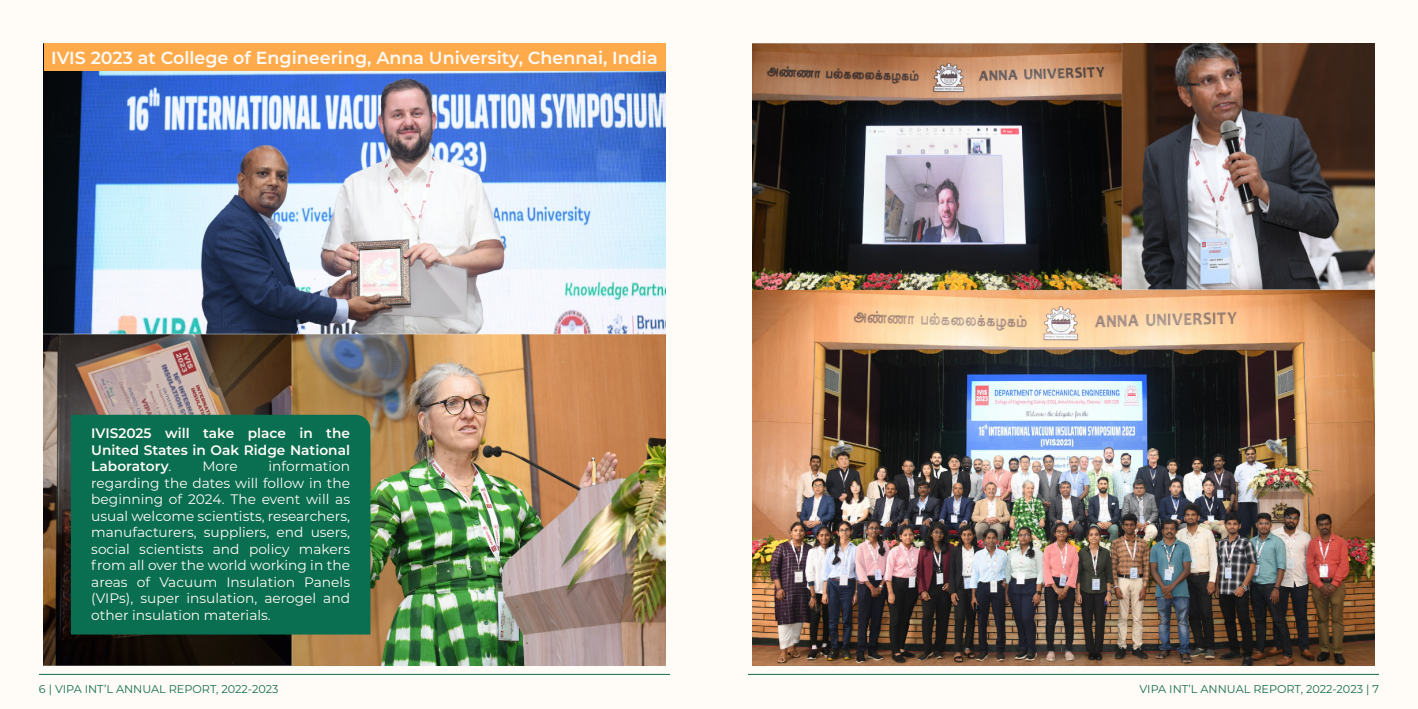
<style>
.page{position:relative;width:1418px;height:709px;background:#fff}
.page>*{position:absolute;margin:0;border:0;box-sizing:border-box;transform-origin:0 0}
.t1{font:600 17.5px "Montserrat";color:#fffbf7}
.t2{font:13.75px/16.5px "Montserrat";color:#fffbf7;text-align:justify}
.t3{font:600 13.75px/16.5px "Montserrat";color:#fffbf7;text-align:justify}
.t4{font:11.25px "Montserrat";color:#146e50}
.s1{font-weight:400}
</style>
<div class="page">
<div style="left:0;top:0;width:709px;height:709px;background:#fffbf7"></div>
<hr style="left:39px;top:674px;width:631px;height:1px;background:#146e50">
<div style="left:709px;top:0;width:708px;height:709px;background:#fffbf7"></div>
<hr style="left:748px;top:674px;width:630px;height:1px;background:#146e50">
<img style="left:44px;top:71px;width:621px;height:594px">
<div style="left:44px;top:44px;width:621px;height:27px;background:#ffaa4b"></div>
<div style="left:71px;top:415px;width:299px;height:219px;background:#0a6e50"></div>
<img style="left:753px;top:44px;width:620px;height:621px">
<p class="t1" style="left:51px;top:45px;width:608px">IVIS 2023 at College of Engineering, Anna University, Chennai, India</p>
<p class="t3" style="left:91px;top:424px;width:260px">IVIS2025 will take place in the United States in Oak Ridge National Laboratory<span class="s1">.</span></p>
<p class="t2" style="left:91px;top:457px;width:260px;text-indent:177px">information regarding the dates will follow in the beginning of 2024. The event will as usual welcome scientists, researchers, manufacturers, suppliers, end users, social scientists and policy makers from all over the world working in the areas of Vacuum Insulation Panels (VIPs), super insulation, aerogel and other insulation materials.</p>
<p class="t2" style="left:202px;top:457px;width:37px">More</p>
<p class="t4" style="left:39px;top:681px;width:241px">6 | VIPA INT’L ANNUAL REPORT, 2022-2023</p>
<p class="t4" style="left:1139px;top:681px;width:241px">VIPA INT’L ANNUAL REPORT, 2022-2023 | 7</p>
</div>
